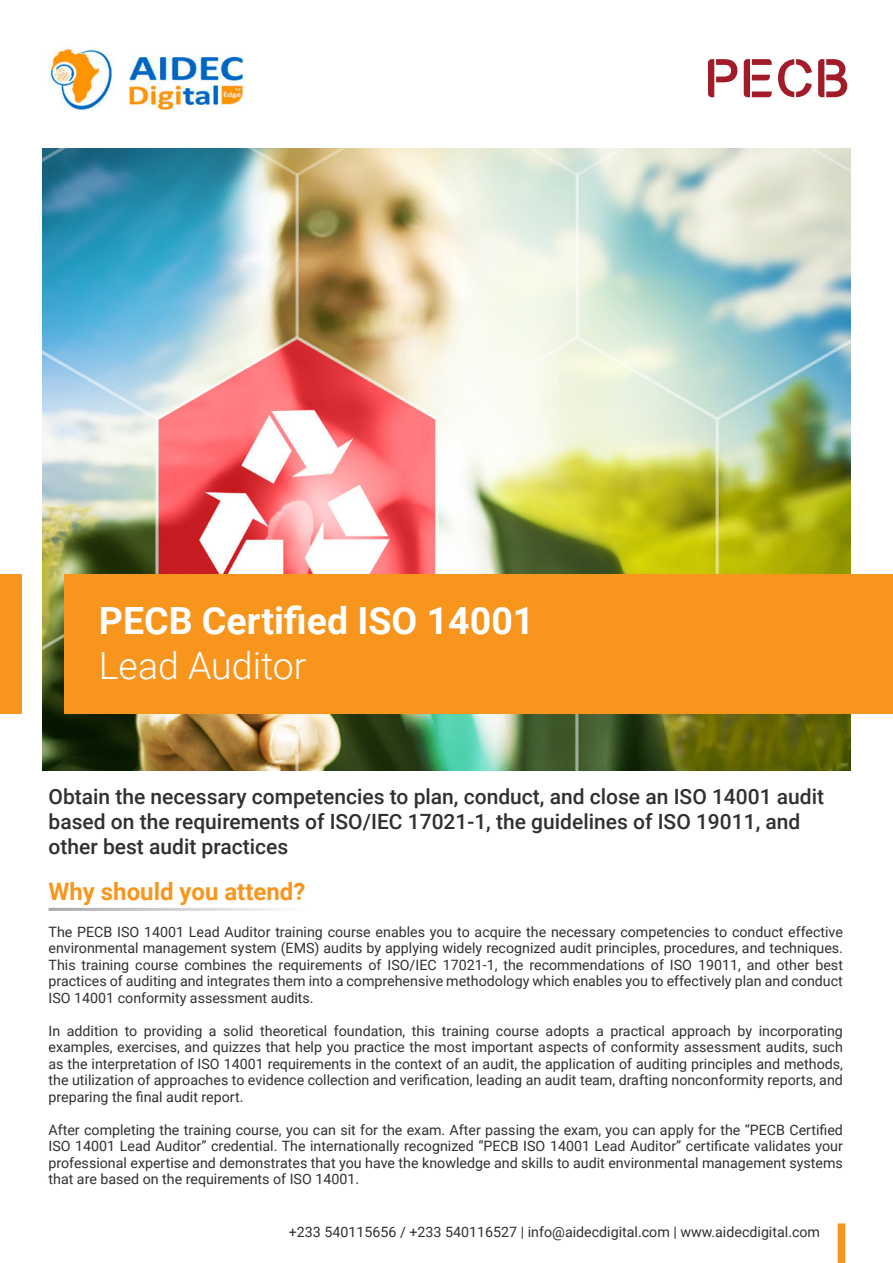
<style>
.page{position:relative;width:893px;height:1263px;background:#fff}
.page>*{position:absolute;margin:0;border:0;box-sizing:border-box;transform-origin:0 0}
.t1{font:700 37.5px "Roboto";color:#fff}
.t2{font:300 37.5px "Roboto";color:#fff}
.t3{font:700 24px "Roboto";color:#f8951d}
.t4{font:500 21px/25.2px "Roboto";color:#312f30}
.Bullet_Points{font:14.25px/16.5px "Roboto";color:#312f30;text-align:justify}
</style>
<div class="page">
<img style="left:43px;top:149px;width:807px;height:622px">
<div style="left:65px;top:574px;width:828px;height:140px;background:#f8951d"></div>
<div style="left:0;top:574px;width:21px;height:140px;background:#f8951d"></div>
<svg style="left:708px;top:59px;width:29px;height:38px"></svg>
<svg style="left:744px;top:59px;width:28px;height:38px"></svg>
<svg style="left:778px;top:59px;width:34px;height:38px"></svg>
<svg style="left:818px;top:59px;width:29px;height:38px"></svg>
<img style="left:48px;top:48px;width:196px;height:63px">
<div style="left:838px;top:1223px;width:7px;height:40px;background:#f8951d"></div>
<p class="t1" style="left:99px;top:595px;width:437px">PECB Certified ISO 14001</p>
<p class="t2" style="left:99px;top:640px;width:209px">Lead Auditor</p>
<p class="t4" style="left:49px;top:783px;width:777px">Obtain the necessary competencies to plan, conduct, and close an ISO 14001 audit based on the requirements of ISO/IEC 17021-1, the guidelines of ISO 19011, and other best audit practices</p>
<p class="t3" style="left:49px;top:875px;width:258px">Why should you attend?</p>
<p class="Bullet_Points" style="left:49px;top:923px;width:796px">The PECB ISO 14001 Lead Auditor training course enables you to acquire the necessary competencies to conduct effective environmental management system (EMS) audits by applying widely recognized audit principles, procedures, and techniques.<br>This training course combines the requirements of ISO/IEC 17021-1, the recommendations of ISO 19011, and other best practices of auditing and integrates them into a comprehensive methodology which enables you to effectively plan and conduct ISO 14001 conformity assessment audits.</p>
<p class="Bullet_Points" style="left:49px;top:1022px;width:796px">In addition to providing a solid theoretical foundation, this training course adopts a practical approach by incorporating examples, exercises, and quizzes that help you practice the most important aspects of conformity assessment audits, such as the interpretation of ISO 14001 requirements in the context of an audit, the application of auditing principles and methods, the utilization of approaches to evidence collection and verification, leading an audit team, drafting nonconformity reports, and preparing the final audit report.</p>
<p class="Bullet_Points" style="left:49px;top:1121px;width:796px">After completing the training course, you can sit for the exam. After passing the exam, you can apply for the “PECB Certified ISO 14001 Lead Auditor” credential. The internationally recognized “PECB ISO 14001 Lead Auditor” certificate validates your professional expertise and demonstrates that you have the knowledge and skills to audit environmental management systems that are based on the requirements of ISO 14001.</p>
<p class="Bullet_Points" style="left:289px;top:1223px;width:533px">+233 540115656 / +233 540116527 | info@aidecdigital.com | www.aidecdigital.com</p>
</div>
